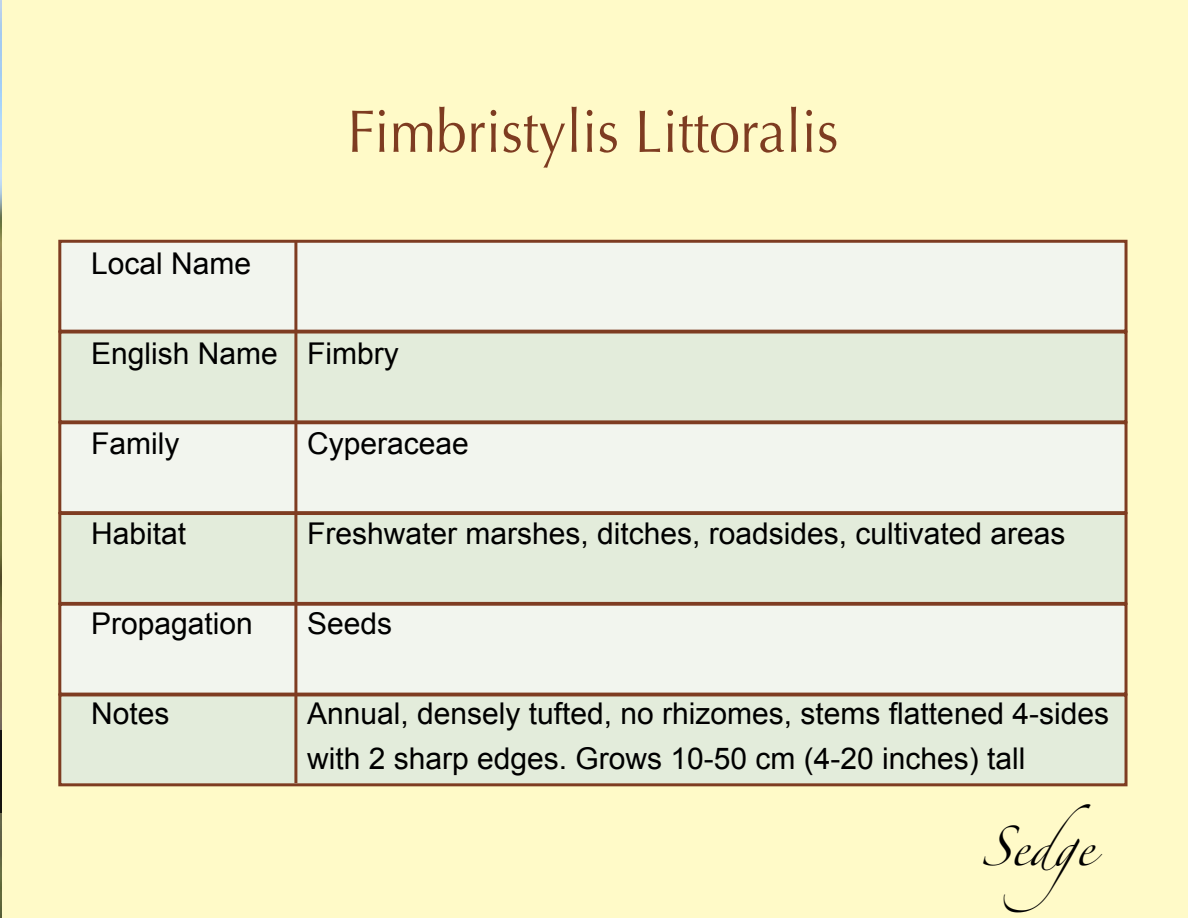
<style>
.page{position:relative;width:1188px;height:918px;background:#fffac8}
.page>*{position:absolute;margin:0;border:0;box-sizing:border-box;transform-origin:0 0}
.t1{font:60px "Optima";color:#7e3c21;scale:.93 1}
.t2{font:36px "Zapfino";color:#000}
.t3{font:30px/45px "Arial";color:#000}
</style>
<div class="page">
<img style="left:0;top:0;width:2px;height:918px">
<hr style="left:0;top:730px;width:2px;height:82px;background:#000">
<div style="left:58px;top:693px;width:1070px;height:93px;background:#e3ecdb;border:3px solid #7e3c21"></div>
<div style="left:58px;top:240px;width:1070px;height:93px;background:#f2f5ee;border:3px solid #7e3c21"></div>
<div style="left:58px;top:331px;width:1070px;height:92px;background:#e3ecdb;border:3px solid #7e3c21"></div>
<div style="left:58px;top:421px;width:1070px;height:93px;background:#f2f5ee;border:3px solid #7e3c21"></div>
<div style="left:58px;top:512px;width:1070px;height:93px;background:#e3ecdb;border:3px solid #7e3c21"></div>
<div style="left:58px;top:603px;width:1070px;height:93px;background:#f2f5ee;border:3px solid #7e3c21"></div>
<hr style="left:294px;top:242px;width:3px;height:541px;background:#7e3c21">
<p class="t3" style="left:91px;top:241px;width:162px">Local Name</p>
<h1 class="t1" style="left:347px;top:97px;width:530px">Fimbristylis Littoralis</h1>
<p class="t3" style="left:91px;top:331px;width:309px">English Name Fimbry</p>
<p class="t3" style="left:91px;top:421px;width:90px">Family</p>
<p class="t3" style="left:307px;top:421px;width:163px">Cyperaceae</p>
<p class="t3" style="left:91px;top:511px;width:97px">Habitat</p>
<p class="t3" style="left:307px;top:511px;width:760px">Freshwater marshes, ditches, roadsides, cultivated areas</p>
<p class="t3" style="left:91px;top:601px;width:163px">Propagation</p>
<p class="t3" style="left:307px;top:601px;width:87px">Seeds</p>
<p class="t3" style="left:91px;top:691px;width:80px">Notes</p>
<p class="t3" style="left:307px;top:691px;width:804px">Annual, densely tufted, no rhizomes, stems flattened 4-sides with 2 sharp edges. Grows 10-50 cm (4-20 inches) tall</p>
<p class="t2" style="left:981px;top:831px;width:150px">S edge</p>
</div>
